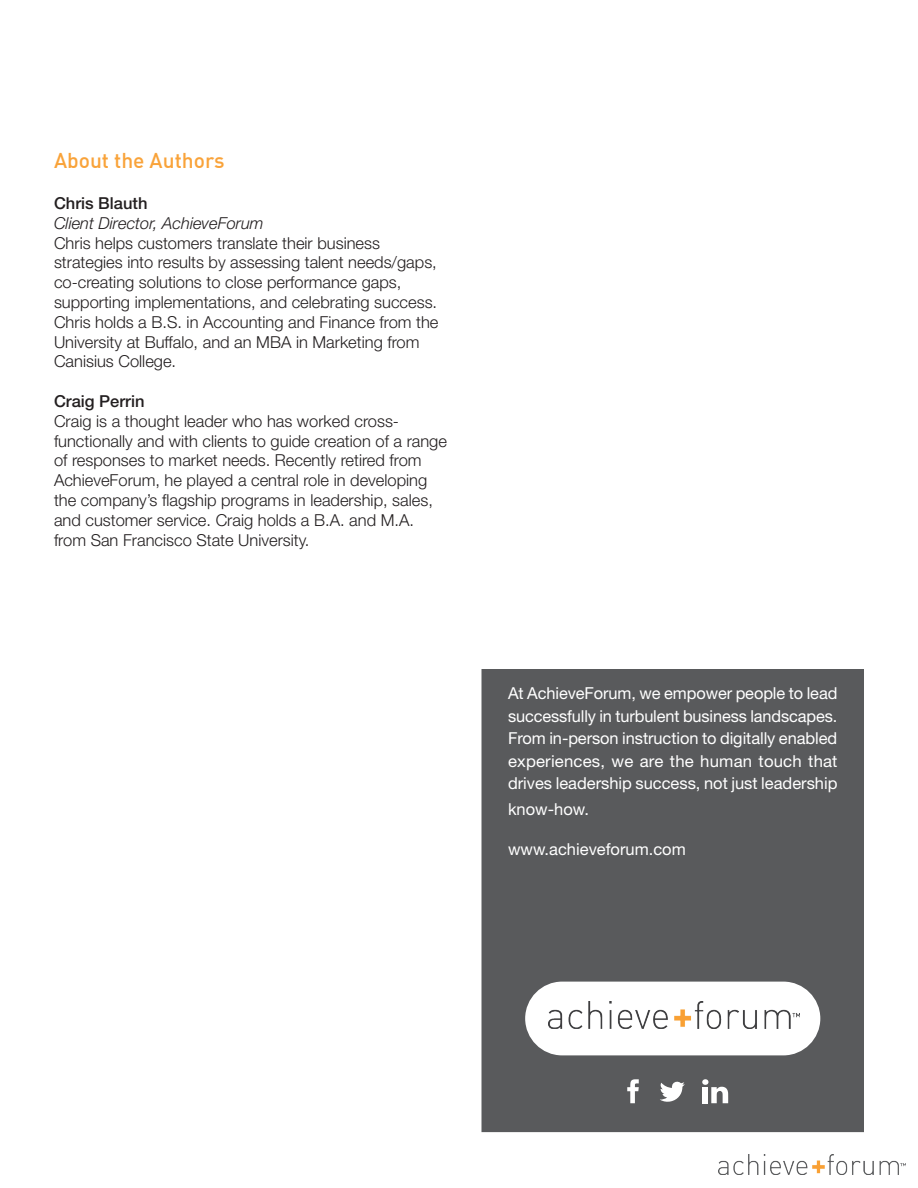
<style>
.page{position:relative;width:918px;height:1188px;background:#fff}
.page>*{position:absolute;margin:0;border:0;box-sizing:border-box;transform-origin:0 0}
.t1{font:500 21px "DIN Offc Pro";color:#f9a33a}
.t2{font:300 16.5px/19.8px "Helvetica Neue LT Std";color:#231f20}
.t3{font:16.5px/22.5px "Helvetica Neue LT Std";color:#fff;text-align:justify}
.t4{font:italic 300 16.5px "Helvetica Neue LT Std";color:#231f20}
.t5{font:500 16.5px "Helvetica Neue LT Std";color:#231f20}
</style>
<div class="page">
<img style="left:718px;top:1155px;width:188px;height:20px">
<div style="left:482px;top:669px;width:382px;height:463px;background:#595a5c"></div>
<div style="left:525px;top:982px;width:295px;height:73px;background:#fff;border-radius:37px"></div>
<img style="left:548px;top:1002px;width:251px;height:27px">
<svg style="left:627px;top:1079px;width:12px;height:24px"></svg>
<svg style="left:702px;top:1079px;width:26px;height:24px"></svg>
<svg style="left:660px;top:1081px;width:25px;height:21px"></svg>
<p class="t1" style="left:54px;top:143px;width:172px">About the Authors</p>
<p class="t5" style="left:54px;top:193px;width:95px">Chris Blauth</p>
<p class="t4" style="left:54px;top:213px;width:211px">Client Director, AchieveForum</p>
<p class="t2" style="left:54px;top:232px;width:386px">Chris helps customers translate their business strategies into results by assessing talent needs/gaps, co-creating solutions to close performance gaps, supporting implementations, and celebrating success.<br>Chris holds a B.S. in Accounting and Finance from the University at Buffalo, and an MBA in Marketing from Canisius College.</p>
<p class="t5" style="left:54px;top:391px;width:92px">Craig Perrin</p>
<p class="t2" style="left:54px;top:411px;width:395px">Craig is a thought leader who has worked cross&shy;functionally and with clients to guide creation of a range of responses to market needs. Recently retired from AchieveForum, he played a central role in developing the company’s flagship programs in leadership, sales, and customer service. Craig holds a B.A. and M.A. from San Francisco State University.</p>
<p class="t3" style="left:508px;top:682px;width:331px">At AchieveForum, we empower people to lead successfully in turbulent business landscapes.<br>From in-person instruction to digitally enabled experiences, we are the human touch that drives leadership success, not just leadership</p>
<p class="t3" style="left:508px;top:798px;width:82px">know-how.</p>
<p class="t3" style="left:508px;top:837px;width:179px">www.achieveforum.com</p>
</div>
